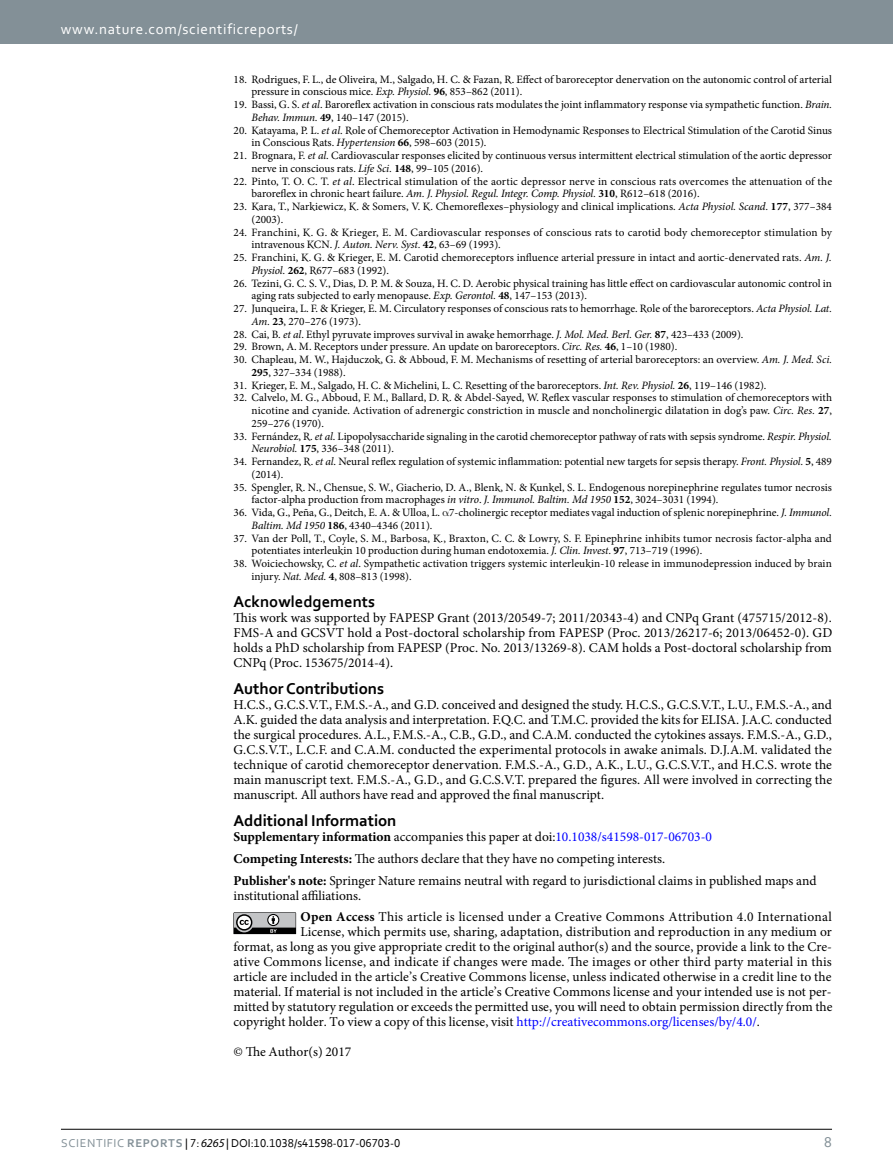
<style>
.page{position:relative;width:893px;height:1174px;background:#fff}
.page>*{position:absolute;margin:0;border:0;box-sizing:border-box;transform-origin:0 0}
.t1{font:16.5px "Corbel Bold 2";color:#000}
.t2{font:700 16.5px "Corbel";color:#000}
.t3{font:15px "Corbel 2";letter-spacing:.045em;color:#fff}
.t4{font:15px "Corbel 2";color:#839097}
.t5{font:13.5px/15px "Minion Pro";color:#000;text-align:justify}
.t6{font:13.5px/21.8px "Minion Pro";letter-spacing:.02em;color:#000}
.t7{font:12px "Corbel";color:#000}
.t8{font:11.25px/12.8px "Minion Pro";color:#000}
.s1{font-style:italic}
.s2{font-weight:700}
.s3{color:#00f}
.s4{font-family:"Corbel 2";color:#839097}
.s5{font-family:"Corbel Bold 2";color:#839097}
.s6{font-family:"Myriad Pro";font-style:italic}
</style>
<div class="page">
<div style="left:0;top:0;width:893px;height:43px;background:#839097"></div>
<hr style="left:61px;top:1129px;width:771px;height:1px;background:#000">
<svg style="left:233px;top:912px;width:63px;height:22px"></svg>
<h2 class="t3" style="left:61px;top:19px;width:238px">www.nature.com/scientificreports/</h2>
<p class="t8" style="left:251px;top:73px;width:582px;text-indent:-18px">18. Rodrigues, F. L., de Oliveira, M., Salgado, H. C. &amp; Fazan, R. Effect of baroreceptor denervation on the autonomic control of arterial pressure in conscious mice. <span class="s1">Exp. Physiol.</span> <span class="s2">96</span>, 853–862 (2011).</p>
<p class="t8" style="left:251px;top:98px;width:582px;text-indent:-18px">19. Bassi, G. S. <span class="s1">et al</span>. Baroreflex activation in conscious rats modulates the joint inflammatory response via sympathetic function. <span class="s1">Brain.<br>Behav. Immun.</span> <span class="s2">49</span>, 140–147 (2015).</p>
<p class="t8" style="left:251px;top:124px;width:582px;text-indent:-18px">20. Katayama, P. L. <span class="s1">et al</span>. Role of Chemoreceptor Activation in Hemodynamic Responses to Electrical Stimulation of the Carotid Sinus in Conscious Rats. <span class="s1">Hypertension</span> <span class="s2">66</span>, 598–603 (2015).</p>
<p class="t8" style="left:251px;top:149px;width:582px;text-indent:-18px">21. Brognara, F. <span class="s1">et al</span>. Cardiovascular responses elicited by continuous versus intermittent electrical stimulation of the aortic depressor nerve in conscious rats. <span class="s1">Life Sci.</span> <span class="s2">148</span>, 99–105 (2016).</p>
<p class="t8" style="left:251px;top:175px;width:582px;text-indent:-18px">22. Pinto, T. O. C. T. <span class="s1">et al</span>. Electrical stimulation of the aortic depressor nerve in conscious rats overcomes the attenuation of the baroreflex in chronic heart failure. <span class="s1">Am. J. Physiol. Regul. Integr. Comp. Physiol.</span> <span class="s2">310</span>, R612–618 (2016).</p>
<p class="t8" style="left:251px;top:200px;width:582px;text-indent:-18px">23. Kara, T., Narkiewicz, K. &amp; Somers, V. K. Chemoreflexes–physiology and clinical implications. <span class="s1">Acta Physiol. Scand.</span> <span class="s2">177</span>, 377–384 (2003).</p>
<p class="t8" style="left:251px;top:226px;width:582px;text-indent:-18px">24. Franchini, K. G. &amp; Krieger, E. M. Cardiovascular responses of conscious rats to carotid body chemoreceptor stimulation by intravenous KCN. <span class="s1">J. Auton. Nerv. Syst.</span> <span class="s2">42</span>, 63–69 (1993).</p>
<p class="t8" style="left:251px;top:251px;width:582px;text-indent:-18px">25. Franchini, K. G. &amp; Krieger, E. M. Carotid chemoreceptors influence arterial pressure in intact and aortic-denervated rats. <span class="s1">Am. J.<br>Physiol.</span> <span class="s2">262</span>, R677–683 (1992).</p>
<p class="t8" style="left:251px;top:277px;width:582px;text-indent:-18px">26. Tezini, G. C. S. V., Dias, D. P. M. &amp; Souza, H. C. D. Aerobic physical training has little effect on cardiovascular autonomic control in aging rats subjected to early menopause. <span class="s1">Exp. Gerontol.</span> <span class="s2">48</span>, 147–153 (2013).</p>
<p class="t8" style="left:251px;top:302px;width:582px;text-indent:-18px">27. Junqueira, L. F. &amp; Krieger, E. M. Circulatory responses of conscious rats to hemorrhage. Role of the baroreceptors. <span class="s1">Acta Physiol. Lat.<br>Am.</span> <span class="s2">23</span>, 270–276 (1973).</p>
<p class="t8" style="left:234px;top:328px;width:511px">28. Cai, B. <span class="s1">et al</span>. Ethyl pyruvate improves survival in awake hemorrhage. <span class="s1">J. Mol. Med. Berl. Ger.</span> <span class="s2">87</span>, 423–433 (2009).</p>
<p class="t8" style="left:234px;top:340px;width:445px">29. Brown, A. M. Receptors under pressure. An update on baroreceptors. <span class="s1">Circ. Res.</span> <span class="s2">46</span>, 1–10 (1980).</p>
<p class="t8" style="left:251px;top:353px;width:582px;text-indent:-18px">30. Chapleau, M. W., Hajduczok, G. &amp; Abboud, F. M. Mechanisms of resetting of arterial baroreceptors: an overview. <span class="s1">Am. J. Med. Sci.<br></span><span class="s2">295</span>, 327–334 (1988).</p>
<p class="t8" style="left:234px;top:378px;width:534px">31. Krieger, E. M., Salgado, H. C. &amp; Michelini, L. C. Resetting of the baroreceptors. <span class="s1">Int. Rev. Physiol.</span> <span class="s2">26</span>, 119–146 (1982).</p>
<p class="t8" style="left:251px;top:391px;width:582px;text-align:justify;text-indent:-18px">32. Calvelo, M. G., Abboud, F. M., Ballard, D. R. &amp; Abdel-Sayed, W. Reflex vascular responses to stimulation of chemoreceptors with nicotine and cyanide. Activation of adrenergic constriction in muscle and noncholinergic dilatation in dog’s paw. <span class="s1">Circ. Res.</span> <span class="s2">27</span>, 259–276 (1970).</p>
<p class="t8" style="left:251px;top:429px;width:582px;text-indent:-18px">33. Fernández, R. <span class="s1">et al</span>. Lipopolysaccharide signaling in the carotid chemoreceptor pathway of rats with sepsis syndrome. <span class="s1">Respir. Physiol.<br>Neurobiol.</span> <span class="s2">175</span>, 336–348 (2011).</p>
<p class="t8" style="left:251px;top:455px;width:582px;text-indent:-18px">34. Fernandez, R. <span class="s1">et al</span>. Neural reflex regulation of systemic inflammation: potential new targets for sepsis therapy. <span class="s1">Front. Physiol.</span> <span class="s2">5</span>, 489 (2014).</p>
<p class="t8" style="left:251px;top:480px;width:582px;text-indent:-18px">35. Spengler, R. N., Chensue, S. W., Giacherio, D. A., Blenk, N. &amp; Kunkel, S. L. Endogenous norepinephrine regulates tumor necrosis factor-alpha production from macrophages <span class="s1">in vitro</span>. <span class="s1">J. Immunol. Baltim. Md 1950</span> <span class="s2">152</span>, 3024–3031 (1994).</p>
<p class="t8" style="left:251px;top:506px;width:582px;text-indent:-18px">36. Vida, G., Peña, G., Deitch, E. A. &amp; Ulloa, L. 7-cholinergic receptor mediates vagal induction of splenic norepinephrine. <span class="s1">J. Immunol.<br>Baltim. Md 1950</span> <span class="s2">186</span>, 4340–4346 (2011).</p>
<p class="t8" style="left:251px;top:531px;width:582px;text-indent:-18px">37. Van der Poll, T., Coyle, S. M., Barbosa, K., Braxton, C. C. &amp; Lowry, S. F. Epinephrine inhibits tumor necrosis factor-alpha and potentiates interleukin 10 production during human endotoxemia. <span class="s1">J. Clin. Invest.</span> <span class="s2">97</span>, 713–719 (1996).</p>
<p class="t8" style="left:251px;top:557px;width:582px;text-indent:-18px">38. Woiciechowsky, C. <span class="s1">et al</span>. Sympathetic activation triggers systemic interleukin-10 release in immunodepression induced by brain injury. <span class="s1">Nat. Med.</span> <span class="s2">4</span>, 808–813 (1998).</p>
<h1 class="t2" style="left:233px;top:591px;width:143px">Acknowledgements</h1>
<p class="t5" style="left:233px;top:610px;width:600px">This work was supported by FAPESP Grant (2013/20549-7; 2011/20343-4) and CNPq Grant (475715/2012-8).<br>FMS-A and GCSVT hold a Post-doctoral scholarship from FAPESP (Proc. 2013/26217-6; 2013/06452-0). GD holds a PhD scholarship from FAPESP (Proc. No. 2013/13269-8). CAM holds a Post-doctoral scholarship from CNPq (Proc. 153675/2014-4).</p>
<h1 class="t1" style="left:233px;top:678px;width:152px">Author Contributions</h1>
<p class="t5" style="left:233px;top:697px;width:600px">H.C.S., G.C.S.V.T., F.M.S.-A., and G.D. conceived and designed the study. H.C.S., G.C.S.V.T., L.U., F.M.S.-A., and A.K. guided the data analysis and interpretation. F.Q.C. and T.M.C. provided the kits for ELISA. J.A.C. conducted the surgical procedures. A.L., F.M.S.-A., C.B., G.D., and C.A.M. conducted the cytokines assays. F.M.S.-A., G.D., G.C.S.V.T., L.C.F. and C.A.M. conducted the experimental protocols in awake animals. D.J.A.M. validated the technique of carotid chemoreceptor denervation. F.M.S.-A., G.D., A.K., L.U., G.C.S.V.T., and H.C.S. wrote the main manuscript text. F.M.S.-A., G.D., and G.C.S.V.T. prepared the figures. All were involved in correcting the manuscript. All authors have read and approved the final manuscript.</p>
<h1 class="t1" style="left:233px;top:810px;width:164px">Additional Information</h1>
<p class="t5" style="left:233px;top:826px;width:584px;line-height:21.8px;text-align:left"><span class="s2">Supplementary information</span> accompanies this paper at doi:<span class="s3">10.1038/s41598-017-06703-0<br></span><span class="s2">Competing Interests:</span> The authors declare that they have no competing interests.<br><span class="s2">Publisher's note:</span> Springer Nature remains neutral with regard to jurisdictional claims in published maps and</p>
<p class="t6" style="left:301px;top:884px;width:533px;text-indent:-67px">institutional affiliations.<br><span class="s2">Open Access</span> This article is licensed under a Creative Commons Attribution 4.0 International</p>
<p class="t5" style="left:233px;top:924px;width:601px;text-indent:67px">License, which permits use, sharing, adaptation, distribution and reproduction in any medium or format, as long as you give appropriate credit to the original author(s) and the source, provide a link to the Cre&shy;ative Commons license, and indicate if changes were made. The images or other third party material in this article are included in the article’s Creative Commons license, unless indicated otherwise in a credit line to the material. If material is not included in the article’s Creative Commons license and your intended use is not per&shy;mitted by statutory regulation or exceeds the permitted use, you will need to obtain permission directly from the copyright holder. To view a copy of this license, visit <span class="s3">http://creativecommons.org/licenses/by/4.0/</span>.</p>
<p class="t5" style="left:233px;top:1044px;width:119px">© The Author(s) 2017</p>
<p class="t7" style="left:61px;top:1135px;width:341px"><span class="s4">Scientific</span> <span class="s5">REPOrTS</span> | 7: <span class="s6">6265</span> | DOI:10.1038/s41598-017-06703-0</p>
<h2 class="t4" style="left:824px;top:1132px;width:9px">8</h2>
</div>
